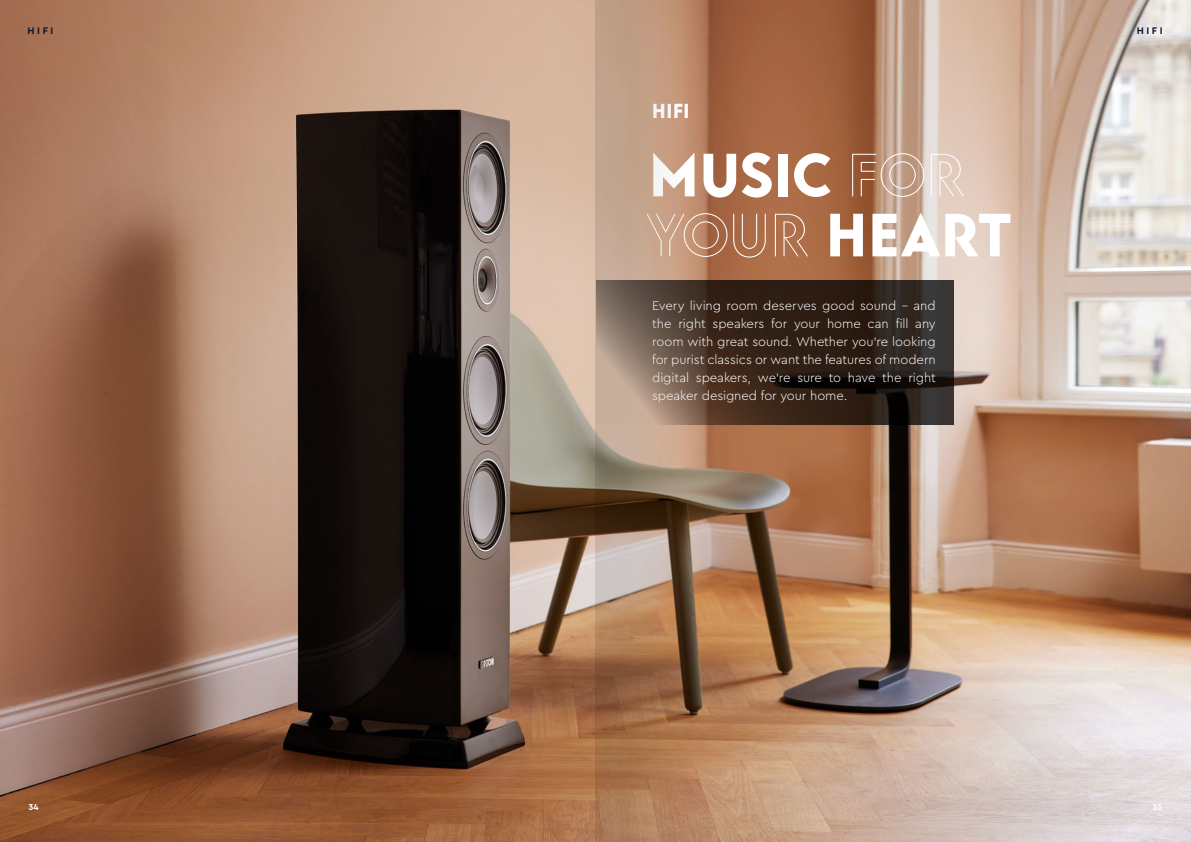
<style>
.page{position:relative;width:1191px;height:842px;background:#fff}
.page>*{position:absolute;margin:0;border:0;box-sizing:border-box;transform-origin:0 0}
.t1{font:60px/60px "Baro";letter-spacing:-.03em;color:#fff}
.t2{font:20px "Baro";color:#fff}
.t3{font:300 13px/18px "Cera Pro";letter-spacing:-.005em;color:#fff;text-align:justify}
.t4{font:700 10px "Cera Pro";letter-spacing:.26em;color:#0e122c}
.t5{font:700 9px "Cera Pro";color:#fff}
.s1{font-family:"Baro Contour"}
</style>
<div class="page">
<img style="left:0;top:0;width:1191px;height:842px">
<svg style="left:808px;top:280px;width:146px;height:144px;background:#2b211b"></svg>
<svg style="left:595px;top:0;width:213px;height:842px;background:#9e7559"></svg>
<p class="t4" style="left:27px;top:24px;width:27px">HIFI</p>
<p class="t4" style="left:1136px;top:24px;width:27px">HIFI</p>
<h2 class="t2" style="left:651px;top:99px;width:40px">HIFI</h2>
<h1 class="t1" style="left:647px;top:145px;width:367px">MUSIC <span class="s1">FOR<br>YOUR</span> HEART</h1>
<p class="t3" style="left:652px;top:296px;width:285px">Every living room deserves good sound - and the right speakers for your home can fill any room with great sound. Whether you're looking for purist classics or want the features of modern digital speakers, we're sure to have the right speaker designed for your home.</p>
<p class="t5" style="left:28px;top:801px;width:12px">34</p>
<p class="t5" style="left:1152px;top:801px;width:12px">35</p>
</div>
